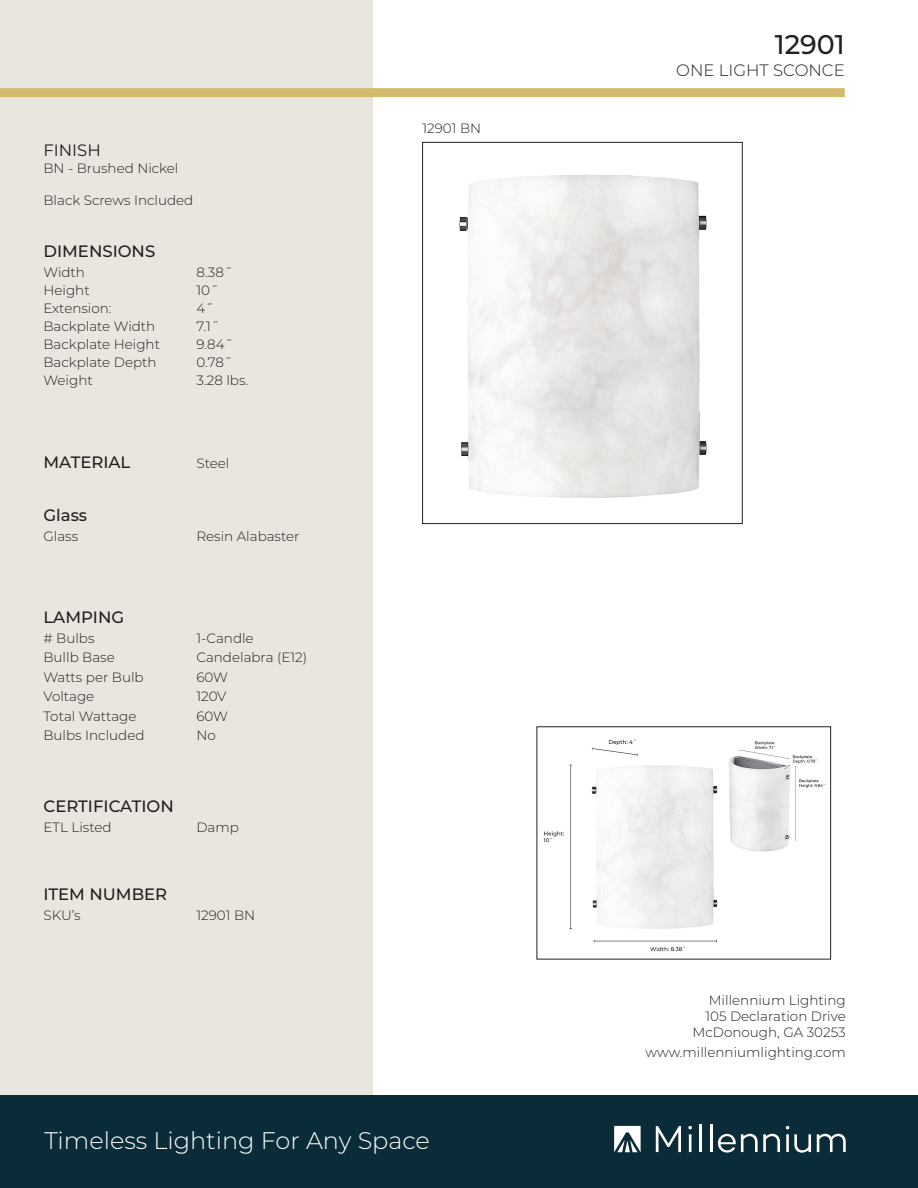
<style>
.page{position:relative;width:918px;height:1188px;background:#fff}
.page>*{position:absolute;margin:0;border:0;box-sizing:border-box;transform-origin:0 0}
.t1{font:500 27px "Montserrat";color:#231f20}
.t2{font:300 24px "Montserrat";color:#fff}
.t3{font:500 16.5px "Montserrat";color:#231f20}
.t4{font:300 16.5px "Montserrat";color:#231f20}
.t5{font:16.5px "Montserrat";color:#231f20}
.t6{font:300 13.5px "Montserrat";color:#231f20}
</style>
<div class="page">
<div style="left:0;top:0;width:373px;height:1188px;background:#e8e6df"></div>
<div style="left:0;top:1095px;width:918px;height:93px;background:#0a2b38"></div>
<div style="left:0;top:88px;width:845px;height:9px;background:#d4ba6c"></div>
<svg style="left:656px;top:1126px;width:25px;height:26px"></svg>
<svg style="left:688px;top:1126px;width:4px;height:26px"></svg>
<hr style="left:699px;top:1125px;width:3px;height:27px;background:#fff">
<hr style="left:710px;top:1125px;width:2px;height:27px;background:#fff">
<svg style="left:718px;top:1134px;width:62px;height:19px"></svg>
<svg style="left:786px;top:1126px;width:25px;height:27px"></svg>
<svg style="left:817px;top:1134px;width:29px;height:18px"></svg>
<svg style="left:614px;top:1126px;width:27px;height:26px"></svg>
<img style="left:459px;top:174px;width:248px;height:324px">
<div style="left:422px;top:142px;width:320px;height:382px;border:1px solid #231f20"></div>
<img style="left:543px;top:739px;width:282px;height:213px">
<p class="t5" style="left:43px;top:139px;width:59px">FINISH</p>
<p class="t6" style="left:43px;top:159px;width:137px">BN - Brushed Nickel</p>
<p class="t6" style="left:43px;top:191px;width:151px">Black Screws Included</p>
<p class="t3" style="left:43px;top:240px;width:113px">DIMENSIONS</p>
<p class="t6" style="left:43px;top:263px;width:43px">Width</p>
<p class="t6" style="left:196px;top:263px;width:37px">8.38˝</p>
<p class="t6" style="left:43px;top:281px;width:48px">Height</p>
<p class="t6" style="left:196px;top:281px;width:23px">10˝</p>
<p class="t6" style="left:43px;top:299px;width:70px">Extension:</p>
<p class="t6" style="left:196px;top:299px;width:18px">4˝</p>
<p class="t6" style="left:43px;top:317px;width:113px">Backplate Width</p>
<p class="t6" style="left:196px;top:317px;width:24px">7.1˝</p>
<p class="t6" style="left:43px;top:335px;width:118px">Backplate Height</p>
<p class="t6" style="left:196px;top:335px;width:38px">9.84˝</p>
<p class="t6" style="left:43px;top:353px;width:115px">Backplate Depth</p>
<p class="t6" style="left:196px;top:353px;width:37px">0.78˝</p>
<p class="t6" style="left:43px;top:371px;width:51px">Weight</p>
<p class="t6" style="left:196px;top:371px;width:53px">3.28 lbs.</p>
<p class="t3" style="left:43px;top:451px;width:88px">MATERIAL</p>
<p class="t6" style="left:196px;top:454px;width:34px">Steel</p>
<p class="t3" style="left:43px;top:504px;width:45px">Glass</p>
<p class="t6" style="left:43px;top:527px;width:36px">Glass</p>
<p class="t6" style="left:196px;top:527px;width:105px">Resin Alabaster</p>
<p class="t3" style="left:43px;top:606px;width:82px">LAMPING</p>
<p class="t6" style="left:43px;top:629px;width:53px"># Bulbs</p>
<p class="t6" style="left:196px;top:629px;width:59px">1-Candle</p>
<p class="t6" style="left:43px;top:648px;width:73px">Bullb Base</p>
<p class="t6" style="left:196px;top:648px;width:112px">Candelabra (E12)</p>
<p class="t6" style="left:43px;top:668px;width:102px">Watts per Bulb</p>
<p class="t6" style="left:196px;top:668px;width:33px">60W</p>
<p class="t6" style="left:43px;top:687px;width:52px">Voltage</p>
<p class="t6" style="left:196px;top:687px;width:32px">120V</p>
<p class="t6" style="left:43px;top:707px;width:95px">Total Wattage</p>
<p class="t6" style="left:196px;top:707px;width:33px">60W</p>
<p class="t6" style="left:43px;top:726px;width:103px">Bulbs Included</p>
<p class="t6" style="left:196px;top:726px;width:21px">No</p>
<p class="t3" style="left:43px;top:795px;width:132px">CERTIFICATION</p>
<p class="t6" style="left:43px;top:818px;width:70px">ETL Listed</p>
<p class="t6" style="left:196px;top:818px;width:44px">Damp</p>
<p class="t3" style="left:43px;top:883px;width:125px">ITEM NUMBER</p>
<p class="t6" style="left:43px;top:906px;width:39px">SKU’s</p>
<p class="t6" style="left:196px;top:906px;width:60px">12901 BN</p>
<p class="t6" style="left:422px;top:119px;width:60px">12901 BN</p>
<p class="t2" style="left:44px;top:1124px;width:387px">Timeless Lighting For Any Space</p>
<p class="t1" style="left:775px;top:25px;width:72px">12901</p>
<p class="t4" style="left:676px;top:59px;width:170px">ONE LIGHT SCONCE</p>
<p class="t6" style="left:709px;top:991px;width:139px">Millennium Lighting</p>
<p class="t6" style="left:705px;top:1007px;width:142px">105 Declaration Drive</p>
<p class="t6" style="left:692px;top:1023px;width:155px">McDonough, GA 30253</p>
<p class="t6" style="left:645px;top:1043px;width:202px">www.millenniumlighting.com</p>
</div>
